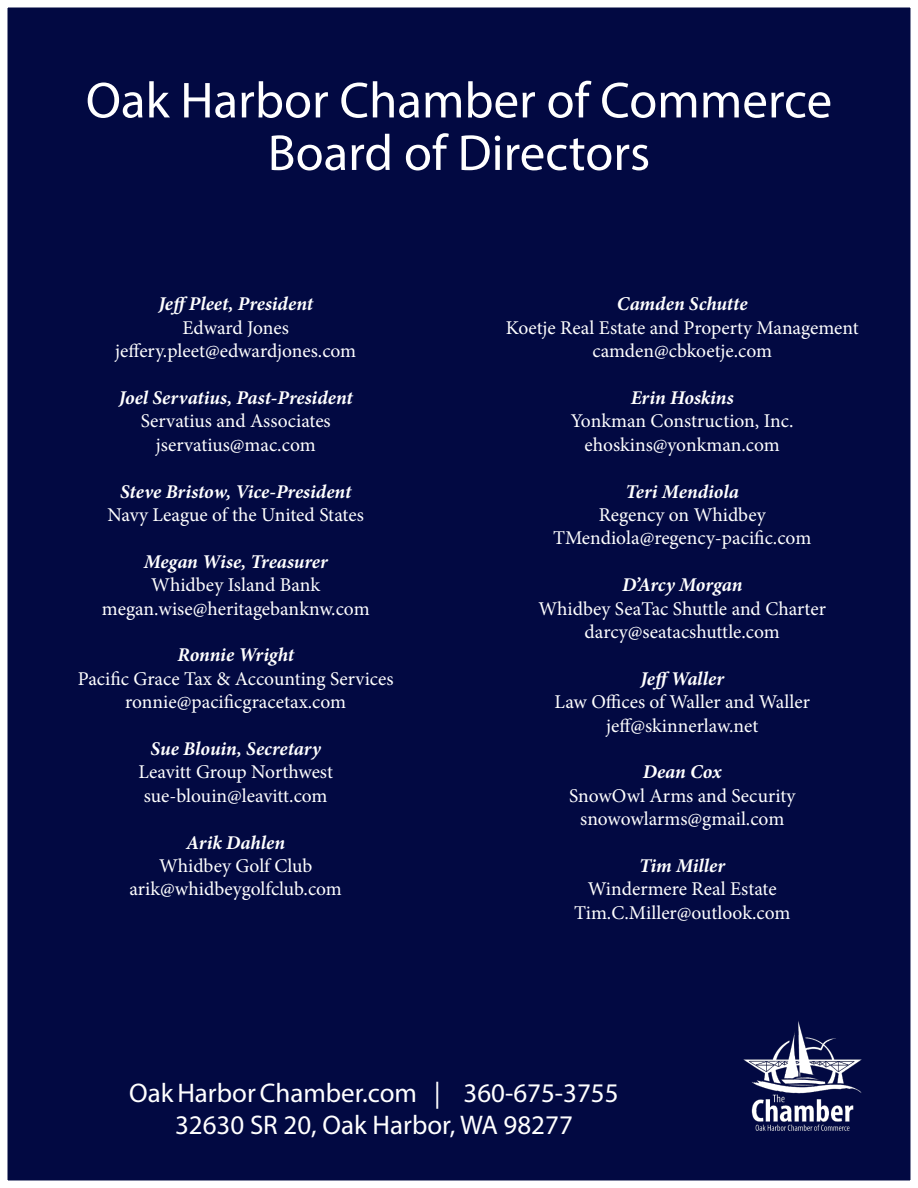
<style>
.page{position:relative;width:918px;height:1188px;background:#fff}
.page>*{position:absolute;margin:0;border:0;box-sizing:border-box;transform-origin:0 0}
.t1{font:51px "Myriad Pro";color:#fff}
.t2{font:27px "Myriad Pro";color:#fff}
.t3{font:19.5px "Minion Pro";color:#fff}
.t4{font:italic 700 19.5px "Minion Pro";color:#fff}
</style>
<div class="page">
<div style="left:7px;top:7px;width:904px;height:1174px;background:#020942"></div>
<img style="left:741px;top:1017px;width:123px;height:117px">
<p class="t1" style="left:86px;top:69px;width:748px">Oak Harbor Chamber of Commerce</p>
<p class="t1" style="left:268px;top:121px;width:384px">Board of Directors</p>
<p class="t4" style="left:158px;top:290px;width:156px">Jeff Pleet, President</p>
<p class="t3" style="left:182px;top:314px;width:108px">Edward Jones</p>
<p class="t3" style="left:115px;top:338px;width:243px">jeffery.pleet@edwardjones.com</p>
<p class="t4" style="left:119px;top:384px;width:236px">Joel Servatius, Past-President</p>
<p class="t3" style="left:141px;top:408px;width:192px">Servatius and Associates</p>
<p class="t3" style="left:156px;top:431px;width:161px">jservatius@mac.com</p>
<p class="t4" style="left:120px;top:477px;width:233px">Steve Bristow, Vice-President</p>
<p class="t3" style="left:108px;top:502px;width:258px">Navy League of the United States</p>
<p class="t4" style="left:144px;top:548px;width:186px">Megan Wise, Treasurer</p>
<p class="t3" style="left:151px;top:572px;width:170px">Whidbey Island Bank</p>
<p class="t3" style="left:102px;top:595px;width:269px">megan.wise@heritagebanknw.com</p>
<p class="t4" style="left:177px;top:641px;width:118px">Ronnie Wright</p>
<p class="t3" style="left:78px;top:665px;width:317px">Pacific Grace Tax &amp; Accounting Services</p>
<p class="t3" style="left:125px;top:689px;width:223px">ronnie@pacificgracetax.com</p>
<p class="t4" style="left:151px;top:735px;width:172px">Sue Blouin, Secretary</p>
<p class="t3" style="left:139px;top:759px;width:196px">Leavitt Group Northwest</p>
<p class="t3" style="left:144px;top:782px;width:185px">sue-blouin@leavitt.com</p>
<p class="t4" style="left:186px;top:828px;width:100px">Arik Dahlen</p>
<p class="t3" style="left:159px;top:853px;width:155px">Whidbey Golf Club</p>
<p class="t3" style="left:130px;top:876px;width:214px">arik@whidbeygolfclub.com</p>
<p class="t4" style="left:617px;top:290px;width:132px">Camden Schutte</p>
<p class="t3" style="left:506px;top:314px;width:355px">Koetje Real Estate and Property Management</p>
<p class="t3" style="left:592px;top:338px;width:181px">camden@cbkoetje.com</p>
<p class="t4" style="left:631px;top:384px;width:105px">Erin Hoskins</p>
<p class="t3" style="left:571px;top:408px;width:224px">Yonkman Construction, Inc.</p>
<p class="t3" style="left:585px;top:431px;width:197px">ehoskins@yonkman.com</p>
<p class="t4" style="left:626px;top:477px;width:115px">Teri Mendiola</p>
<p class="t3" style="left:599px;top:502px;width:169px">Regency on Whidbey</p>
<p class="t3" style="left:553px;top:525px;width:260px">TMendiola@regency-pacific.com</p>
<p class="t4" style="left:622px;top:571px;width:122px">D’Arcy Morgan</p>
<p class="t3" style="left:539px;top:595px;width:289px">Whidbey SeaTac Shuttle and Charter</p>
<p class="t3" style="left:585px;top:619px;width:197px">darcy@seatacshuttle.com</p>
<p class="t4" style="left:640px;top:665px;width:85px">Jeff Waller</p>
<p class="t3" style="left:555px;top:689px;width:257px">Law Offices of Waller and Waller</p>
<p class="t3" style="left:606px;top:712px;width:154px">jeff@skinnerlaw.net</p>
<p class="t4" style="left:643px;top:758px;width:80px">Dean Cox</p>
<p class="t3" style="left:569px;top:782px;width:228px">SnowOwl Arms and Security</p>
<p class="t3" style="left:580px;top:806px;width:206px">snowowlarms@gmail.com</p>
<p class="t4" style="left:639px;top:852px;width:87px">Tim Miller</p>
<p class="t3" style="left:588px;top:876px;width:190px">Windermere Real Estate</p>
<p class="t3" style="left:574px;top:899px;width:218px">Tim.C.Miller@outlook.com</p>
<p class="t2" style="left:129px;top:1076px;width:491px">OakHarborChamber.com | 360-675-3755</p>
<p class="t2" style="left:175px;top:1108px;width:399px">32630 SR 20, Oak Harbor, WA 98277</p>
</div>
